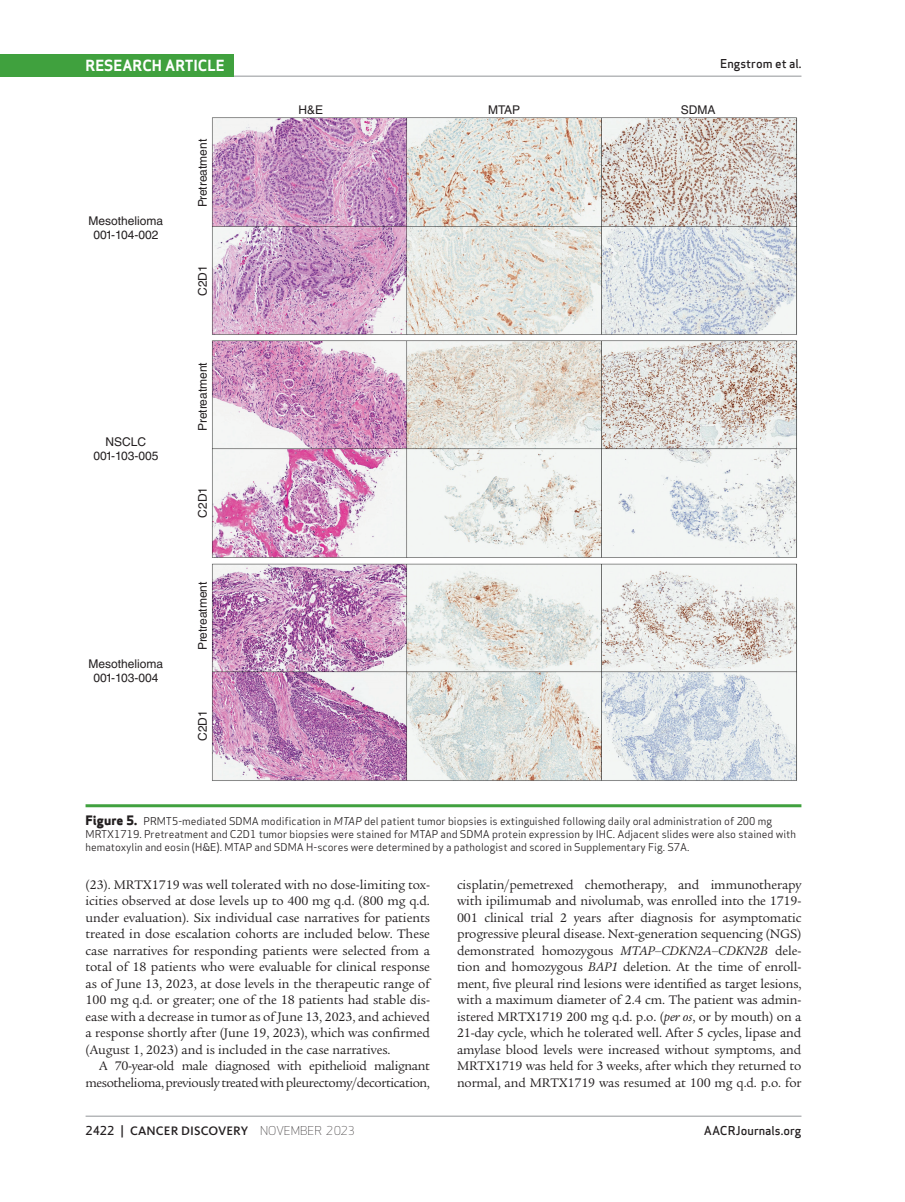
<style>
.page{position:relative;width:905px;height:1202px;background:#fff}
.page>*{position:absolute;margin:0;border:0;box-sizing:border-box;transform-origin:0 0}
.t1{font:700 15px "Apex Sans";color:#fff}
.t2{font:13.5px/16.5px "Legacy Serif Std";letter-spacing:-.025em;color:#231f20;text-align:justify}
.t3{font:500 12.75px "Kievit OT";letter-spacing:.01em;color:#231f20}
.t4{font:12px/14.4px "Helvetica LT Std";color:#231f20;text-align:center}
.t5{font:500 12px "Apex Sans";color:#231f20}
.t6{font:10.5px/12.8px "Apex Sans";color:#231f20}
.s1{font-weight:800;font-size:12.75px}
.s2{font-style:italic}
.s3{font-family:"Apex Sans";font-size:12px}
.s4{font-family:"Apex Sans";font-weight:300;font-size:12px}
</style>
<div class="page">
<hr style="left:144px;top:76px;width:657px;height:1px;background:#939598">
<div style="left:0;top:54px;width:233px;height:22px;background:#40a13e"></div>
<hr style="left:86px;top:1115px;width:715px;height:1px;background:#939598">
<hr style="left:85px;top:804px;width:716px;height:3px;background:#40a13e">
<img style="left:212px;top:117px;width:585px;height:664px">
<p class="t1" style="left:86px;top:55px;width:140px">RESEARCH ARTICLE</p>
<p class="t5" style="left:720px;top:53px;width:83px">Engstrom et al.</p>
<p class="t4" style="left:89px;top:213px;width:76px">Mesothelioma<br>001-104-002</p>
<p class="t4" style="left:93px;top:434px;width:67px">NSCLC<br>001-103-005</p>
<p class="t4" style="left:89px;top:656px;width:76px">Mesothelioma<br>001-103-004</p>
<p class="t4" style="left:195px;top:207px;width:70px;rotate:-90deg">Pretreatment</p>
<p class="t4" style="left:195px;top:296px;width:32px;rotate:-90deg">C2D1</p>
<p class="t4" style="left:195px;top:430px;width:70px;rotate:-90deg">Pretreatment</p>
<p class="t4" style="left:195px;top:517px;width:32px;rotate:-90deg">C2D1</p>
<p class="t4" style="left:195px;top:650px;width:70px;rotate:-90deg">Pretreatment</p>
<p class="t4" style="left:195px;top:741px;width:32px;rotate:-90deg">C2D1</p>
<p class="t4" style="left:298px;top:102px;width:26px">H&amp;E</p>
<p class="t4" style="left:488px;top:102px;width:33px">MTAP</p>
<p class="t4" style="left:681px;top:102px;width:36px">SDMA</p>
<p class="t6" style="left:85px;top:814px;width:712px"><span class="s1">Figure 5.</span> PRMT5-mediated SDMA modification in <span class="s2">MTAP</span> del patient tumor biopsies is extinguished following daily oral administration of 200 mg<br>MRTX1719. Pretreatment and C2D1 tumor biopsies were stained for MTAP and SDMA protein expression by IHC. Adjacent slides were also stained with hematoxylin and eosin (H&amp;E). MTAP and SDMA H-scores were determined by a pathologist and scored in Supplementary Fig. S7A.</p>
<p class="t2" style="left:86px;top:876px;width:346px">(23). MRTX1719 was well tolerated with no dose-limiting tox&shy;icities observed at dose levels up to 400 mg q.d. (800 mg q.d. under evaluation). Six individual case narratives for patients treated in dose escalation cohorts are included below. These case narratives for responding patients were selected from a total of 18 patients who were evaluable for clinical response as of June 13, 2023, at dose levels in the therapeutic range of 100 mg q.d. or greater; one of the 18 patients had stable dis&shy;ease with a decrease in tumor as of June 13, 2023, and achieved a response shortly after (June 19, 2023), which was confirmed (August 1, 2023) and is included in the case narratives.</p>
<p class="t2" style="left:86px;top:1057px;width:346px;text-align:right">A 70-year-old male diagnosed with epithelioid malignant mesothelioma, previously treated with pleurectomy/decortication,</p>
<p class="t2" style="left:457px;top:876px;width:346px">cisplatin/pemetrexed chemotherapy, and immunotherapy with ipilimumab and nivolumab, was enrolled into the 1719- 001 clinical trial 2 years after diagnosis for asymptomatic progressive pleural disease. Next-generation sequencing (NGS) demonstrated homozygous <span class="s2">MTAP–CDKN2A–CDKN2B</span> dele&shy;tion and homozygous <span class="s2">BAP1</span> deletion. At the time of enroll&shy;ment, five pleural rind lesions were identified as target lesions, with a maximum diameter of 2.4 cm. The patient was admin&shy;istered MRTX1719 200 mg q.d. p.o. (<span class="s2">per os</span>, or by mouth) on a 21-day cycle, which he tolerated well. After 5 cycles, lipase and amylase blood levels were increased without symptoms, and MRTX1719 was held for 3 weeks, after which they returned to normal, and MRTX1719 was resumed at 100 mg q.d. p.o. for</p>
<p class="t3" style="left:86px;top:1123px;width:270px"><span class="s3">2422 |</span> CANCER DISCOVERY <span class="s4">NOVEMBER 2023</span></p>
<p class="t5" style="left:703px;top:1120px;width:99px">AACRJournals.org</p>
</div>
